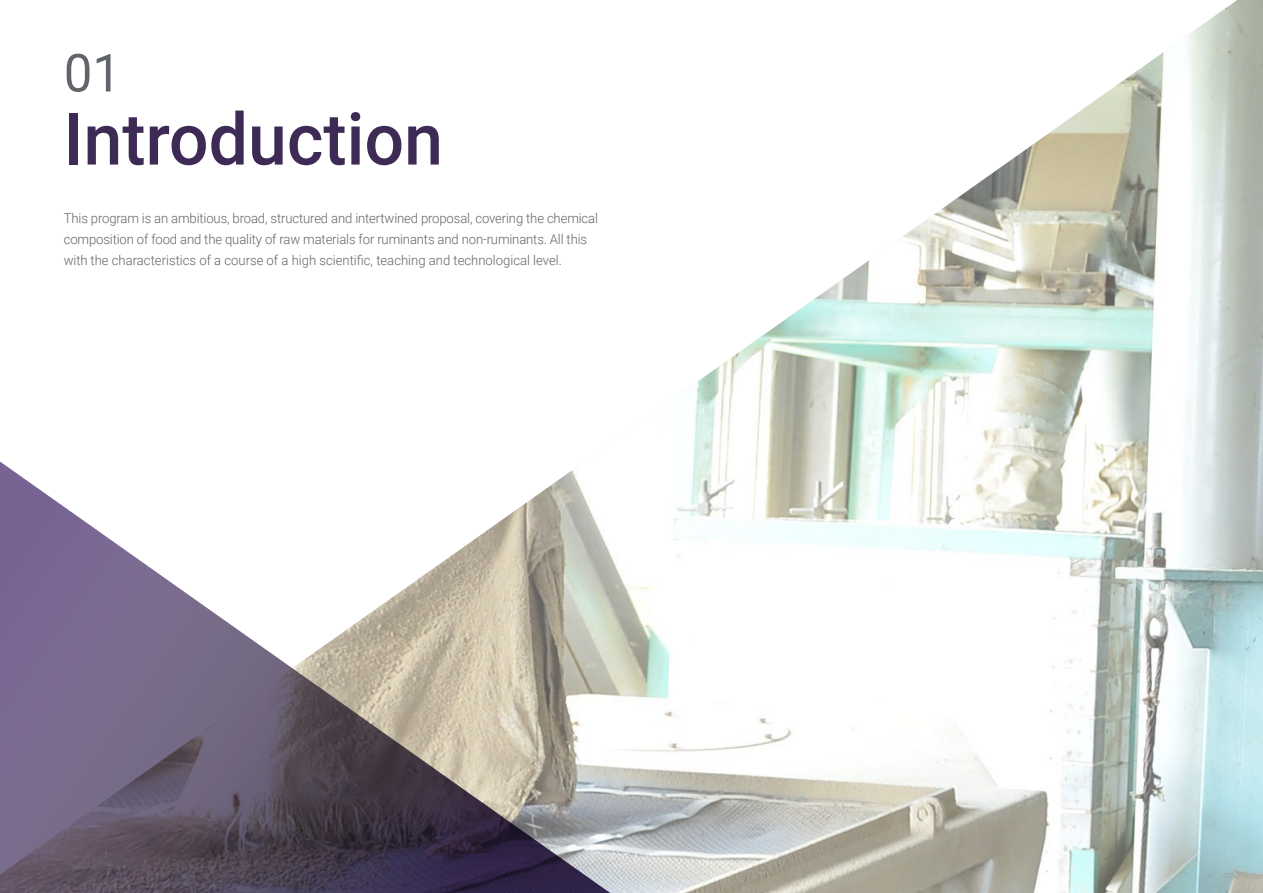
<style>
.page{position:relative;width:1263px;height:893px;background:#fff}
.page>*{position:absolute;margin:0;border:0;box-sizing:border-box;transform-origin:0 0}
.t1{font:500 72px "Roboto";color:#3d2b56}
.t2{font:52.5px "Roboto";color:#61646a}
.t3{font:300 13.5px/21px "Roboto";letter-spacing:-.01em;color:#61646a}
</style>
<div class="page">
<img style="left:640px;top:0;width:623px;height:893px">
<svg style="left:0;top:461px;width:640px;height:432px"></svg>
<h2 class="t2" style="left:64px;top:36px;width:59px">01</h2>
<h1 class="t1" style="left:64px;top:89px;width:381px">Introduction</h1>
<p class="t3" style="left:64px;top:207px;width:536px">This program is an ambitious, broad, structured and intertwined proposal, covering the chemical composition of food and the quality of raw materials for ruminants and non-ruminants. All this with the characteristics of a course of a high scientific, teaching and technological level.</p>
</div>
